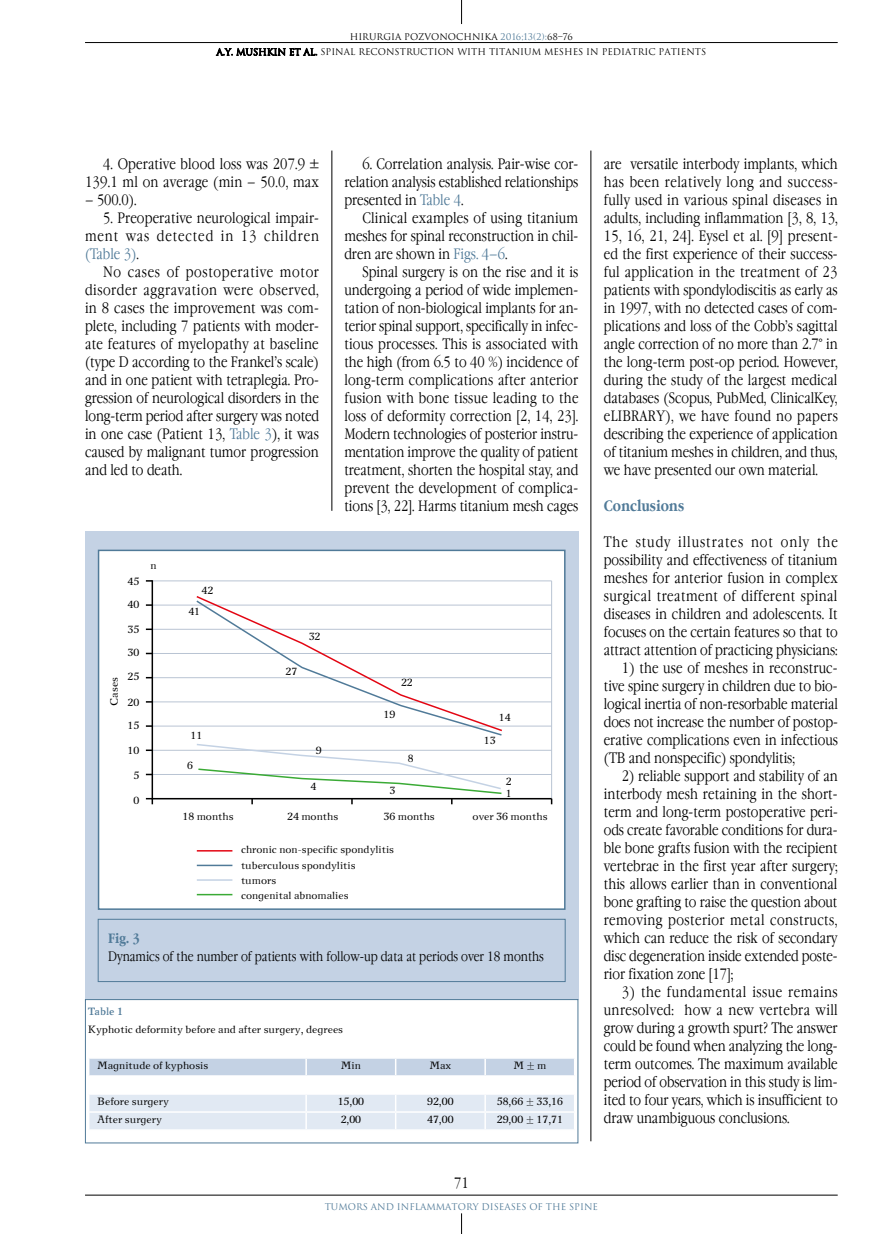
<style>
.page{position:relative;width:893px;height:1234px;background:#fff}
.page>*{position:absolute;margin:0;border:0;box-sizing:border-box;transform-origin:0 0}
.t1{font:300 15px/18px "Garamond Narrow C";color:#000;text-align:justify}
.t2{font:700 15px "Garamond Narrow C";color:#507a98}
.t3{font:300 13.5px "Garamond Narrow C";color:#000}
.t4{font:700 13.5px "Garamond Narrow C";color:#507a98}
.t5{font:10.5px/15.8px "New Journal C";color:#000}
.t6{font:700 10.5px "New Journal C";color:#507a98}
.t7{font:9px/15.3px "Romul";color:#000;text-align:center}
.t8{font:9px "Romul";color:#507a98}
.s1{color:#507a98}
</style>
<div class="page">
<hr style="left:85px;top:1194px;width:753px;height:1px;background:#000">
<hr style="left:85px;top:42px;width:753px;height:1px;background:#000">
<svg style="left:461px;top:0;width:1px;height:24px"></svg>
<svg style="left:461px;top:1213px;width:1px;height:20px"></svg>
<svg style="left:216px;top:43px;width:101px;height:13px"></svg>
<hr style="left:332px;top:150px;width:1px;height:360px;background:#000">
<hr style="left:591px;top:150px;width:1px;height:990px;background:#000">
<div style="left:85px;top:531px;width:493px;height:468px;background:#c4d2e4"></div>
<div style="left:98px;top:918px;width:468px;height:63px;border:1px solid #507a98"></div>
<div style="left:99px;top:550px;width:466px;height:358px;background:#fff"></div>
<hr style="left:152px;top:580px;width:400px;height:1px;background:#b9c4d3">
<hr style="left:152px;top:604px;width:400px;height:1px;background:#b9c4d3">
<hr style="left:152px;top:628px;width:400px;height:1px;background:#b9c4d3">
<hr style="left:152px;top:653px;width:400px;height:1px;background:#b9c4d3">
<hr style="left:152px;top:677px;width:400px;height:1px;background:#b9c4d3">
<hr style="left:152px;top:701px;width:400px;height:1px;background:#b9c4d3">
<hr style="left:152px;top:725px;width:400px;height:1px;background:#b9c4d3">
<hr style="left:152px;top:749px;width:400px;height:1px;background:#b9c4d3">
<hr style="left:152px;top:774px;width:400px;height:1px;background:#b9c4d3">
<hr style="left:551px;top:580px;width:1px;height:218px;background:#b9c4d3">
<hr style="left:152px;top:797px;width:400px;height:2px;background:#000">
<hr style="left:152px;top:580px;width:1px;height:219px;background:#000">
<svg style="left:146px;top:628px;width:6px;height:2px"></svg>
<svg style="left:146px;top:652px;width:6px;height:2px"></svg>
<svg style="left:146px;top:676px;width:6px;height:2px"></svg>
<svg style="left:146px;top:773px;width:6px;height:2px"></svg>
<svg style="left:146px;top:797px;width:7px;height:7px"></svg>
<svg style="left:195px;top:743px;width:308px;height:61px"></svg>
<svg style="left:195px;top:596px;width:309px;height:140px"></svg>
<hr style="left:197px;top:864px;width:35px;height:2px;background:#507a98">
<hr style="left:197px;top:879px;width:35px;height:1px;background:#c4d2e4">
<hr style="left:197px;top:893px;width:35px;height:2px;background:#3aaa35">
<hr style="left:197px;top:849px;width:35px;height:2px;background:#e30613">
<div style="left:98px;top:549px;width:468px;height:360px;border:2px solid #507a98"></div>
<svg style="left:85px;top:998px;width:494px;height:145px"></svg>
<p class="t7" style="left:216px;top:29px;width:491px">HIRURGIA POZVONOCHNIKA <span class="s1">2016;13(2):</span>68–76<br>A.Y. MUSHKIN ET AL. SPINAL RECONSTRUCTION WITH TITANIUM MESHES IN PEDIATRIC PATIENTS</p>
<p class="t1" style="left:85px;top:155px;width:235px;text-align:right">4. Operative blood loss was 207.9 ±<br>139.1 ml on average (min – 50.0, max</p>
<p class="t1" style="left:85px;top:191px;width:53px">– 500.0).</p>
<p class="t1" style="left:85px;top:209px;width:235px;text-indent:18px">5. Preoperative neurological impair&shy;ment was detected in 13 children <span class="s1">(Table 3)</span>.</p>
<p class="t1" style="left:85px;top:263px;width:236px;text-indent:18px">No cases of postoperative motor disorder aggravation were observed, in 8 cases the improvement was com&shy;plete, including 7 patients with moder&shy;ate features of myelopathy at baseline (type D according to the Frankel’s scale) and in one patient with tetraplegia. Pro&shy;gression of neurological disorders in the long-term period after surgery was noted in one case (Patient 13, <span class="s1">Table 3</span>), it was caused by malignant tumor progression and led to death.</p>
<p class="t5" style="left:106px;top:705px;width:30px;rotate:-90deg">Cases</p>
<p class="t5" style="left:128px;top:573px;width:13px">45</p>
<p class="t5" style="left:128px;top:596px;width:13px">40</p>
<p class="t5" style="left:128px;top:621px;width:13px">35</p>
<p class="t5" style="left:128px;top:644px;width:13px">30</p>
<p class="t5" style="left:128px;top:668px;width:13px">25</p>
<p class="t5" style="left:128px;top:694px;width:13px">20</p>
<p class="t5" style="left:128px;top:717px;width:13px">15</p>
<p class="t5" style="left:150px;top:557px;width:8px">n</p>
<p class="t5" style="left:201px;top:582px;width:13px">42</p>
<p class="t5" style="left:188px;top:603px;width:13px">41</p>
<p class="t5" style="left:286px;top:663px;width:13px">27</p>
<p class="t5" style="left:309px;top:628px;width:13px">32</p>
<p class="t1" style="left:344px;top:155px;width:235px;text-indent:18px">6. Correlation analysis. Pair-wise cor&shy;relation analysis established relationships presented in <span class="s1">Table 4</span>.</p>
<p class="t1" style="left:344px;top:209px;width:235px;text-indent:18px">Clinical examples of using titanium meshes for spinal reconstruction in chil&shy;dren are shown in <span class="s1">Figs. 4–6</span>.</p>
<p class="t1" style="left:344px;top:263px;width:236px;text-indent:18px">Spinal surgery is on the rise and it is undergoing a period of wide implemen&shy;tation of non-biological implants for an&shy;terior spinal support, specifically in infec&shy;tious processes. This is associated with the high (from 6.5 to 40 %) incidence of long-term complications after anterior fusion with bone tissue leading to the loss of deformity correction [2, 14, 23].<br>Modern technologies of posterior instru&shy;mentation improve the quality of patient treatment, shorten the hospital stay, and prevent the development of complica&shy;tions [3, 22]. Harms titanium mesh cages</p>
<p class="t5" style="left:401px;top:674px;width:13px">22</p>
<p class="t5" style="left:384px;top:705px;width:13px">19</p>
<p class="t5" style="left:499px;top:709px;width:13px">14</p>
<p class="t5" style="left:128px;top:742px;width:13px">10</p>
<p class="t5" style="left:133px;top:766px;width:7px">5</p>
<p class="t5" style="left:133px;top:792px;width:7px">0</p>
<p class="t5" style="left:190px;top:727px;width:13px">11</p>
<p class="t5" style="left:187px;top:757px;width:7px">6</p>
<p class="t5" style="left:316px;top:742px;width:7px">9</p>
<p class="t5" style="left:408px;top:750px;width:7px">8</p>
<p class="t5" style="left:484px;top:732px;width:13px">13</p>
<p class="t5" style="left:506px;top:773px;width:7px">2</p>
<p class="t5" style="left:311px;top:778px;width:7px">4</p>
<p class="t5" style="left:389px;top:781px;width:7px">3</p>
<p class="t5" style="left:506px;top:785px;width:7px">1</p>
<p class="t5" style="left:182px;top:808px;width:53px">18 months</p>
<p class="t5" style="left:287px;top:808px;width:53px">24 months</p>
<p class="t5" style="left:384px;top:808px;width:53px">36 months</p>
<p class="t5" style="left:473px;top:808px;width:77px">over 36 months</p>
<p class="t5" style="left:241px;top:841px;width:155px">chronic non-specific spondylitis tuberculous spondylitis</p>
<p class="t5" style="left:241px;top:873px;width:109px;line-height:14.2px">tumors<br>congenital abnomalies</p>
<p class="t4" style="left:108px;top:930px;width:33px">Fig. 3</p>
<p class="t3" style="left:108px;top:948px;width:437px">Dynamics of the number of patients with follow-up data at periods over 18 months</p>
<p class="t6" style="left:88px;top:1004px;width:36px">Table 1</p>
<p class="t5" style="left:88px;top:1021px;width:257px">Kyphotic deformity before and after surgery, degrees</p>
<p class="t5" style="left:97px;top:1057px;width:113px">Magnitude of kyphosis</p>
<p class="t5" style="left:341px;top:1057px;width:21px">Min</p>
<p class="t5" style="left:429px;top:1057px;width:23px">Max</p>
<p class="t5" style="left:513px;top:1057px;width:35px">M ± m</p>
<p class="t5" style="left:97px;top:1093px;width:73px">Before surgery</p>
<p class="t5" style="left:338px;top:1093px;width:28px">15,00</p>
<p class="t5" style="left:427px;top:1093px;width:28px">92,00</p>
<p class="t5" style="left:497px;top:1093px;width:68px">58,66 ± 33,16</p>
<p class="t5" style="left:97px;top:1111px;width:66px">After surgery</p>
<p class="t5" style="left:341px;top:1111px;width:22px">2,00</p>
<p class="t5" style="left:427px;top:1111px;width:28px">47,00</p>
<p class="t5" style="left:497px;top:1111px;width:68px">29,00 ± 17,71</p>
<p class="t1" style="left:454px;top:1173px;width:16px">71</p>
<p class="t1" style="left:604px;top:155px;width:236px">are versatile interbody implants, which has been relatively long and success&shy;fully used in various spinal diseases in adults, including inflammation [3, 8, 13, 15, 16, 21, 24]. Eysel et al. [9] present&shy;ed the first experience of their success&shy;ful application in the treatment of 23 patients with spondylodiscitis as early as in 1997, with no detected cases of com&shy;plications and loss of the Cobb’s sagittal angle correction of no more than 2.7° in the long-term post-op period. However, during the study of the largest medical databases (Scopus, PubMed, ClinicalKey, eLIBRARY), we have found no papers describing the experience of application of titanium meshes in children, and thus, we have presented our own material.</p>
<p class="t2" style="left:604px;top:497px;width:82px">Conclusions</p>
<p class="t1" style="left:604px;top:533px;width:235px">The study illustrates not only the possibility and effectiveness of titanium meshes for anterior fusion in complex surgical treatment of different spinal diseases in children and adolescents. It focuses on the certain features so that to attract attention of practicing physicians:</p>
<p class="t1" style="left:604px;top:659px;width:236px;text-indent:18px">1) the use of meshes in reconstruc&shy;tive spine surgery in children due to bio&shy;logical inertia of non-resorbable material does not increase the number of postop&shy;erative complications even in infectious (TB and nonspecific) spondylitis;</p>
<p class="t1" style="left:604px;top:767px;width:236px;text-indent:18px">2) reliable support and stability of an interbody mesh retaining in the short&shy;term and long-term postoperative peri&shy;ods create favorable conditions for dura&shy;ble bone grafts fusion with the recipient vertebrae in the first year after surgery; this allows earlier than in conventional bone grafting to raise the question about removing posterior metal constructs, which can reduce the risk of secondary disc degeneration inside extended poste&shy;rior fixation zone [17];</p>
<p class="t1" style="left:604px;top:983px;width:235px;text-indent:18px">3) the fundamental issue remains unresolved: how a new vertebra will grow during a growth spurt? The answer could be found when analyzing the long&shy;term outcomes. The maximum available period of observation in this study is lim&shy;ited to four years, which is insufficient to draw unambiguous conclusions.</p>
<p class="t8" style="left:325px;top:1200px;width:275px">TUMORS AND INFLAMMATORY DISEASES OF THE SPINE</p>
</div>
